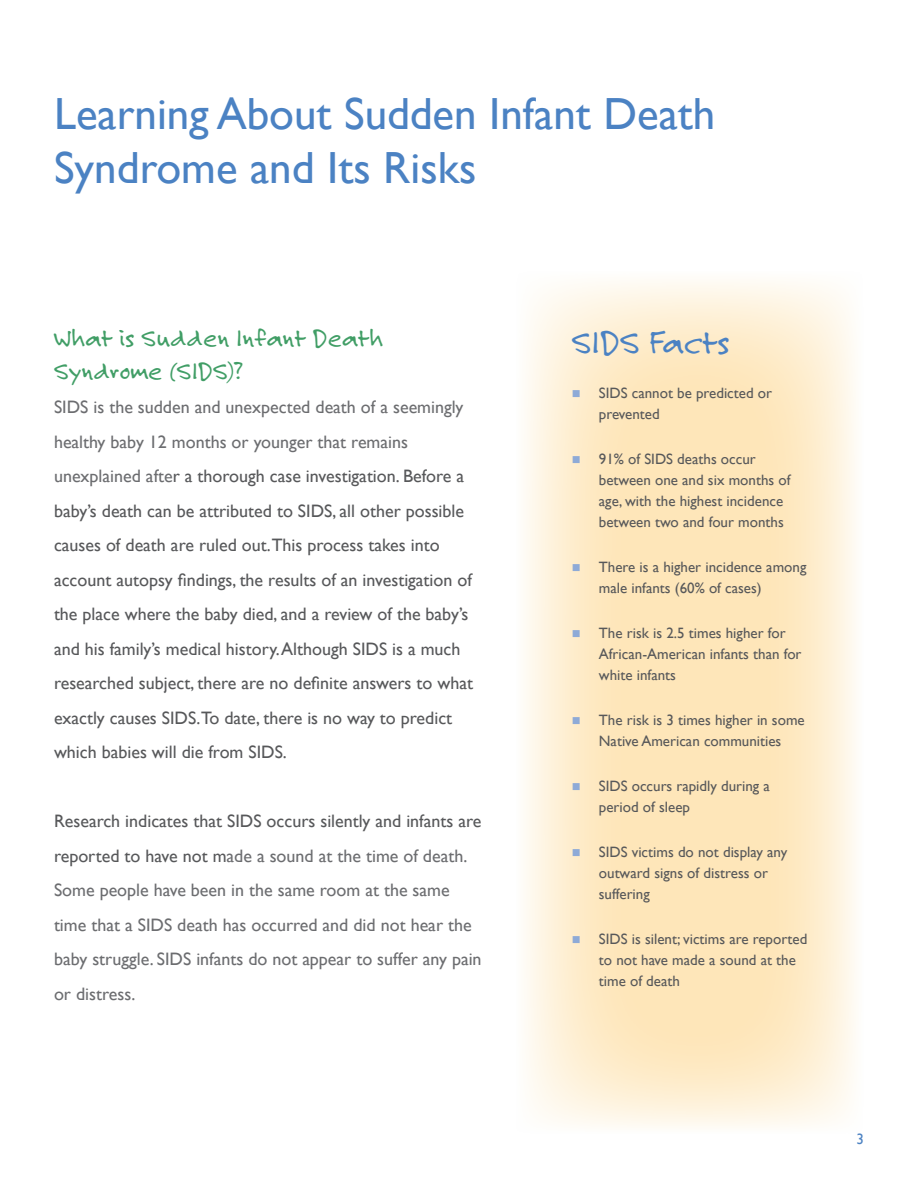
<style>
.page{position:relative;width:918px;height:1188px;background:#fff}
.page>*{position:absolute;margin:0;border:0;box-sizing:border-box;transform-origin:0 0}
.t1{font:45px/54px "Gill Sans";color:#4b82c3}
.t2{font:36px "Felt Tip Roman";color:#4b82c3}
.t3{font:27px/32.4px "Felt Tip Roman";color:#419e66}
.t4{font:18px/34.5px "Gill Sans";color:#57585a}
.t5{font:18px/34.5px "Gill Sans";color:#6c6d70}
.t6{font:15px/21px "Gill Sans";color:#57585a}
.t7{font:15px "Gill Sans";color:#4d83c3}
.s1{color:#6c6d70}
.s2{color:#57585a}
</style>
<div class="page">
<svg style="left:525px;top:281px;width:331px;height:846px;background:#feecca"></svg>
<svg style="left:573px;top:390px;width:7px;height:7px"></svg>
<svg style="left:573px;top:456px;width:7px;height:7px"></svg>
<svg style="left:573px;top:564px;width:7px;height:7px"></svg>
<svg style="left:573px;top:630px;width:7px;height:7px"></svg>
<svg style="left:573px;top:717px;width:7px;height:7px"></svg>
<svg style="left:573px;top:783px;width:7px;height:7px"></svg>
<svg style="left:573px;top:849px;width:7px;height:7px"></svg>
<svg style="left:573px;top:936px;width:7px;height:7px"></svg>
<h1 class="t1" style="left:54px;top:87px;width:663px">Learning About Sudden Infant Death<br>Syndrome and Its Risks</h1>
<h3 class="t3" style="left:54px;top:322px;width:331px">What is Sudden Infant Death<br>Syndrome (SIDS)?</h3>
<p class="t4" style="left:54px;top:390px;width:421px"><span class="s1">SIDS is the sudden and unexpected death of a seemingly healthy baby 12 months or younger that remains unexplained afte</span>r a thorough case investigation. Before a baby’s death can be attributed to SIDS, all other possible causes of death are ruled out.This process takes into account autopsy findings, the results of an investigation of the place where the baby died, and a review of the baby’s and his family’s medical history. Although SIDS is a much researched subject, there are no definite answers to what exactly causes SIDS.To date, there is no way to predict which babies will die from SIDS.</p>
<p class="t5" style="left:54px;top:804px;width:429px"><span class="s2">Research indicates that SIDS occurs silently and infants are reported to have not m</span>ade a sound at the time of death.<br>Some people have been in the same room at the same time that a SIDS death has occurred and did not hear the baby struggle. SIDS infants do not appear to suffer any pain or distress.</p>
<h2 class="t2" style="left:572px;top:320px;width:159px">SIDS Facts</h2>
<p class="t6" style="left:599px;top:382px;width:175px">SIDS cannot be predicted or prevented</p>
<p class="t6" style="left:599px;top:448px;width:193px">91% of SIDS deaths occur between one and six months of age, with the highest incidence between two and four months</p>
<p class="t6" style="left:599px;top:556px;width:209px">There is a higher incidence among male infants (60% of cases)</p>
<p class="t6" style="left:599px;top:622px;width:204px">The risk is 2.5 times higher for<br>African-American infants than for white infants</p>
<p class="t6" style="left:599px;top:709px;width:207px">The risk is 3 times higher in some<br>Native American communities</p>
<p class="t6" style="left:599px;top:775px;width:173px">SIDS occurs rapidly during a period of sleep</p>
<p class="t6" style="left:599px;top:841px;width:190px">SIDS victims do not display any outward signs of distress or suffering</p>
<p class="t6" style="left:599px;top:928px;width:210px">SIDS is silent; victims are reported to not have made a sound at the time of death</p>
<p class="t7" style="left:856px;top:1131px;width:9px">3</p>
</div>
